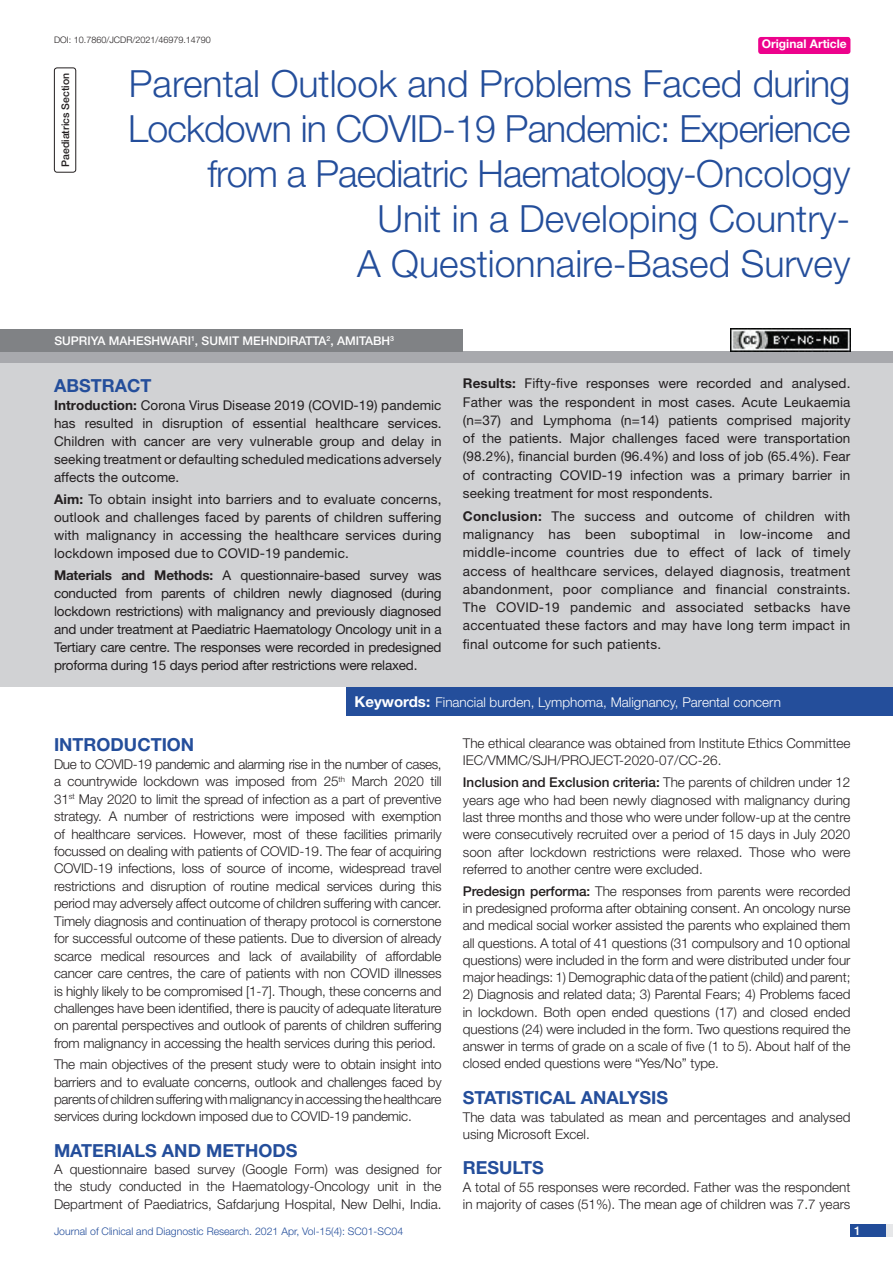
<style>
.page{position:relative;width:893px;height:1263px;background:#fff}
.page>*{position:absolute;margin:0;border:0;box-sizing:border-box;transform-origin:0 0}
.t1{font:300 37.5px/45px "Helvetica Neue";color:#244e9b;text-align:right}
.Heading{font:700 18px "Helvetica Neue";color:#244e9b}
.Abstract_head{font:700 18px "Helvetica Neue";color:#244e9b}
.Body_text{font:300 13.5px/17.4px "Helvetica Neue";color:#231f20;text-align:justify}
.Abstract_Text{font:13.5px/18.3px "Helvetica Neue";letter-spacing:.01em;color:#231f20;text-align:justify}
.Key_words{font:300 13.5px "Helvetica Neue";color:#fff}
.Author{font:500 12px "Helvetica Neue";color:#fff}
.t2{font:700 12px "Helvetica Neue";color:#fff}
.t3{font:300 10.5px "Helvetica Neue";color:#244e9b}
.section{font:500 10.5px "Helvetica Neue";color:#231f20}
.DOI{font:300 9px "Helvetica Neue";color:#231f20}
.s1{font-weight:700}
.s2{font-weight:700;font-size:15px}
.s3{font-weight:500}
</style>
<div class="page">
<div style="left:850px;top:1224px;width:43px;height:13px;background:#e6e7e9"></div>
<div style="left:850px;top:1224px;width:35px;height:13px;background:#214c99"></div>
<div style="left:758px;top:37px;width:92px;height:17px;background:#ed028c;border-radius:3px"></div>
<div style="left:54px;top:68px;width:22px;height:105px;border:1px solid #231f20;border-radius:3px"></div>
<div style="left:0;top:351px;width:893px;height:12px;background:#a8a9ad"></div>
<div style="left:0;top:329px;width:463px;height:22px;background:#808285"></div>
<div style="left:0;top:363px;width:893px;height:324px;background:#d1d2d4"></div>
<div style="left:346px;top:687px;width:547px;height:28px;background:#244e9b"></div>
<img style="left:730px;top:329px;width:120px;height:22px">
<p class="DOI" style="left:54px;top:35px;width:158px">DOI: 10.7860/JCDR/2021/46979.14790</p>
<p class="t2" style="left:762px;top:37px;width:87px">Original Article</p>
<p class="section" style="left:59px;top:167px;width:95px;rotate:-90deg">Paediatrics Section</p>
<p class="t1" style="left:128px;top:60px;width:724px">Parental Outlook and Problems Faced during Lockdown in COVID-19 Pandemic: Experience from a Paediatric Haematology-Oncology<br>Unit in a Developing Country-<br>A Questionnaire-Based Survey</p>
<p class="Author" style="left:54px;top:333px;width:341px">Supriya Maheshwari <sup>1</sup>, Sumit Mehndiratta<sup>2</sup>, Amitabh<sup>3</sup></p>
<p class="Abstract_head" style="left:54px;top:374px;width:99px">ABSTRACT</p>
<p class="Abstract_Text" style="left:54px;top:396px;width:389px"><span class="s1">Introduction:</span> Corona Virus Disease 2019 (COVID-19) pandemic has resulted in disruption of essential healthcare services.<br>Children with cancer are very vulnerable group and delay in seeking treatment or defaulting scheduled medications adversely affects the outcome.</p>
<p class="Abstract_Text" style="left:54px;top:490px;width:389px"><span class="s1">Aim:</span> To obtain insight into barriers and to evaluate concerns, outlook and challenges faced by parents of children suffering with malignancy in accessing the healthcare services during lockdown imposed due to COVID-19 pandemic.</p>
<p class="Abstract_Text" style="left:54px;top:566px;width:389px"><span class="s1">Materials and Methods:</span> A questionnaire-based survey was conducted from parents of children newly diagnosed (during lockdown restrictions) with malignancy and previously diagnosed and under treatment at Paediatric Haematology Oncology unit in a Tertiary care centre. The responses were recorded in predesigned proforma during 15 days period after restrictions were relaxed.</p>
<p class="Abstract_Text" style="left:463px;top:374px;width:389px"><span class="s1">Results:</span> Fifty-five responses were recorded and analysed.<br>Father was the respondent in most cases. Acute Leukaemia (n=37) and Lymphoma (n=14) patients comprised majority of the patients. Major challenges faced were transportation (98.2%), financial burden (96.4%) and loss of job (65.4%). Fear of contracting COVID-19 infection was a primary barrier in seeking treatment for most respondents.</p>
<p class="Abstract_Text" style="left:463px;top:506px;width:389px"><span class="s1">Conclusion:</span> The success and outcome of children with malignancy has been suboptimal in low-income and middle-income countries due to effect of lack of timely access of healthcare services, delayed diagnosis, treatment abandonment, poor compliance and financial constraints.<br>The COVID-19 pandemic and associated setbacks have accentuated these factors and may have long term impact in final outcome for such patients.</p>
<p class="Key_words" style="left:355px;top:694px;width:428px"><span class="s2">Keywords:</span> Financial burden, Lymphoma, Malignancy, Parental concern</p>
<p class="Heading" style="left:54px;top:734px;width:142px">INTRODUCTION</p>
<p class="Body_text" style="left:54px;top:755px;width:389px">Due to COVID-19 pandemic and alarming rise in the number of cases, a countrywide lockdown was imposed from 25<sup>th</sup> March 2020 till 31<sup>st</sup> May 2020 to limit the spread of infection as a part of preventive strategy. A number of restrictions were imposed with exemption of healthcare services. However, most of these facilities primarily focussed on dealing with patients of COVID-19. The fear of acquiring COVID-19 infections, loss of source of income, widespread travel restrictions and disruption of routine medical services during this period may adversely affect outcome of children suffering with cancer.<br>Timely diagnosis and continuation of therapy protocol is cornerstone for successful outcome of these patients. Due to diversion of already scarce medical resources and lack of availability of affordable cancer care centres, the care of patients with non COVID illnesses is highly likely to be compromised [1-7]. Though, these concerns and challenges have been identified, there is paucity of adequate literature on parental perspectives and outlook of parents of children suffering from malignancy in accessing the health services during this period.</p>
<p class="Body_text" style="left:54px;top:1055px;width:389px">The main objectives of the present study were to obtain insight into barriers and to evaluate concerns, outlook and challenges faced by parents of children suffering with malignancy in accessing the healthcare services during lockdown imposed due to COVID-19 pandemic.</p>
<p class="Heading" style="left:54px;top:1139px;width:245px">MATERIALS AND METHODS</p>
<p class="Body_text" style="left:54px;top:1160px;width:389px">A questionnaire based survey (Google Form) was designed for the study conducted in the Haematology-Oncology unit in the Department of Paediatrics, Safdarjung Hospital, New Delhi, India.</p>
<p class="Body_text" style="left:463px;top:734px;width:389px">The ethical clearance was obtained from Institute Ethics Committee<br>IEC/VMMC/SJH/PROJECT-2020-07/CC-26.</p>
<p class="Body_text" style="left:463px;top:773px;width:389px"><span class="s3">Inclusion and Exclusion criteria:</span> The parents of children under 12 years age who had been newly diagnosed with malignancy during last three months and those who were under follow-up at the centre were consecutively recruited over a period of 15 days in July 2020 soon after lockdown restrictions were relaxed. Those who were referred to another centre were excluded.</p>
<p class="Body_text" style="left:463px;top:882px;width:389px"><span class="s3">Predesign performa:</span> The responses from parents were recorded in predesigned proforma after obtaining consent. An oncology nurse and medical social worker assisted the parents who explained them all questions. A total of 41 questions (31 compulsory and 10 optional questions) were included in the form and were distributed under four major headings: 1) Demographic data of the patient (child) and parent;</p>
<p class="Body_text" style="left:463px;top:986px;width:389px">2) Diagnosis and related data; 3) Parental Fears; 4) Problems faced in lockdown. Both open ended questions (17) and closed ended questions (24) were included in the form. Two questions required the answer in terms of grade on a scale of five (1 to 5). About half of the closed ended questions were “Yes/No” type.</p>
<p class="Heading" style="left:463px;top:1087px;width:207px">STATISTICAL ANALYSIS</p>
<p class="Body_text" style="left:463px;top:1108px;width:389px">The data was tabulated as mean and percentages and analysed using Microsoft Excel.</p>
<p class="Heading" style="left:463px;top:1157px;width:83px">RESULTS</p>
<p class="Body_text" style="left:463px;top:1178px;width:389px">A total of 55 responses were recorded. Father was the respondent in majority of cases (51%). The mean age of children was 7.7 years</p>
<p class="t3" style="left:54px;top:1225px;width:351px">Journal of Clinical and Diagnostic Research. 2021 Apr, Vol-15(4): SC01-SC04</p>
<p class="Author" style="left:854px;top:1223px;width:8px">1</p>
</div>
